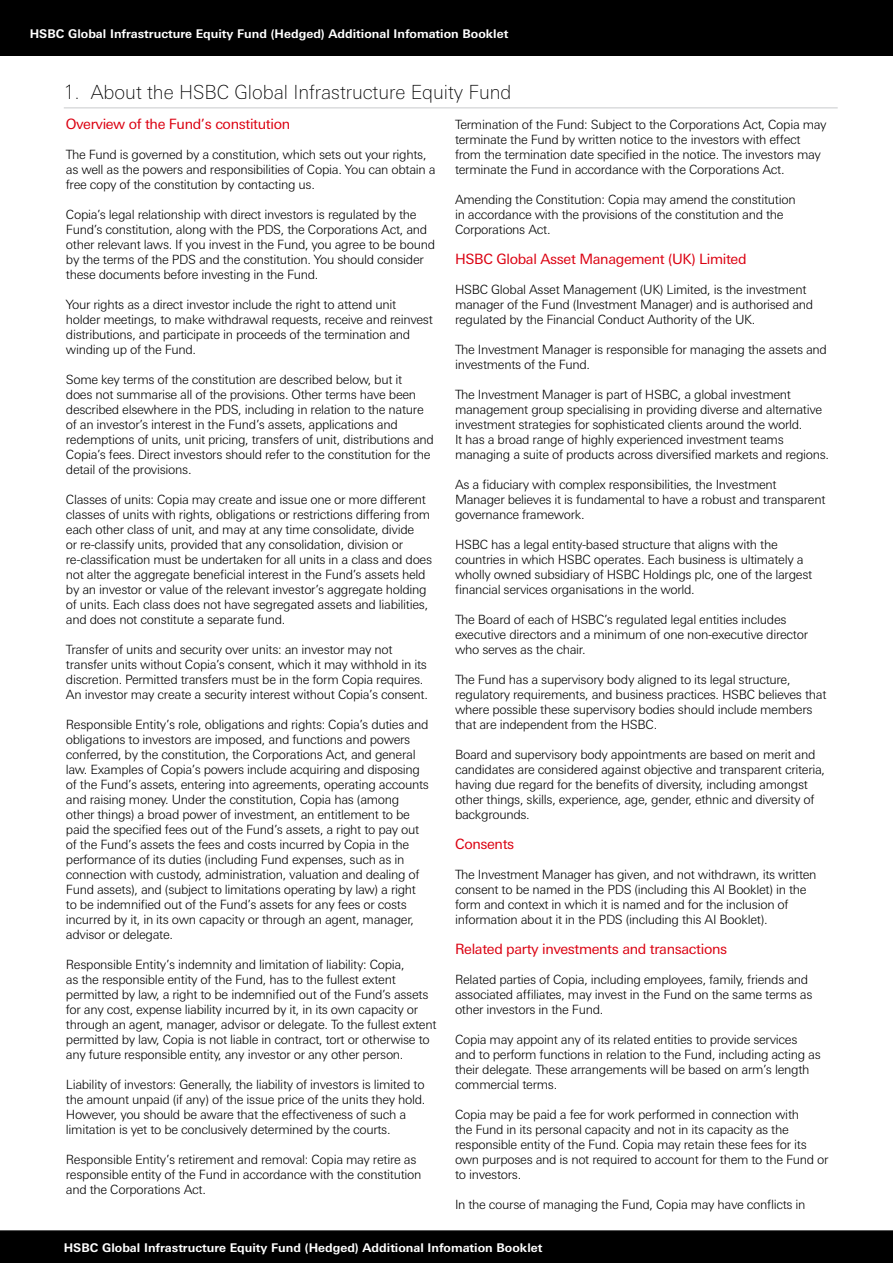
<style>
.page{position:relative;width:893px;height:1263px;background:#fff}
.page>*{position:absolute;margin:0;border:0;box-sizing:border-box;transform-origin:0 0}
.Artisan_heading_PDS{font:100 19.5px "Univers Nextfor HSBC";color:#000}
.t1{font:14.25px "Univers Nextfor HSBC";letter-spacing:-.025em;color:#db0011}
.t2{font:300 12.75px/15px "Univers Nextfor HSBC";letter-spacing:-.025em;color:#000}
.t3{font:700 12px "Univers Nextfor HSBC";color:#fff}
</style>
<div class="page">
<div style="left:0;top:0;width:893px;height:55px;background:#000"></div>
<div style="left:0;top:1230px;width:893px;height:33px;background:#000"></div>
<hr style="left:64px;top:108px;width:774px;height:1px;background:#c9cacc">
<p class="t3" style="left:30px;top:25px;width:480px">HSBC Global Infrastructure Equity Fund (Hedged) Additional Infomation Booklet</p>
<p class="Artisan_heading_PDS" style="left:64px;top:78px;width:449px">1. About the HSBC Global Infrastructure Equity Fund</p>
<p class="t1" style="left:66px;top:114px;width:226px">Overview of the Fund’s constitution</p>
<p class="t2" style="left:66px;top:146px;width:371px">The Fund is governed by a constitution, which sets out your rights, as well as the powers and responsibilities of Copia. You can obtain a free copy of the constitution by contacting us.</p>
<p class="t2" style="left:66px;top:206px;width:371px">Copia’s legal relationship with direct investors is regulated by the Fund’s constitution, along with the PDS, the Corporations Act, and other relevant laws. If you invest in the Fund, you agree to be bound by the terms of the PDS and the constitution. You should consider these documents before investing in the Fund.</p>
<p class="t2" style="left:66px;top:296px;width:368px">Your rights as a direct investor include the right to attend unit holder meetings, to make withdrawal requests, receive and reinvest distributions, and participate in proceeds of the termination and winding up of the Fund.</p>
<p class="t2" style="left:66px;top:371px;width:370px">Some key terms of the constitution are described below, but it<br>does not summarise all of the provisions. Other terms have been described elsewhere in the PDS, including in relation to the nature of an investor’s interest in the Fund’s assets, applications and redemptions of units, unit pricing, transfers of unit, distributions and Copia’s fees. Direct investors should refer to the constitution for the detail of the provisions.</p>
<p class="t2" style="left:66px;top:491px;width:368px">Classes of units: Copia may create and issue one or more different classes of units with rights, obligations or restrictions differing from each other class of unit, and may at any time consolidate, divide<br>or re-classify units, provided that any consolidation, division or re-classification must be undertaken for all units in a class and does not alter the aggregate beneficial interest in the Fund’s assets held by an investor or value of the relevant investor’s aggregate holding of units. Each class does not have segregated assets and liabilities, and does not constitute a separate fund.</p>
<p class="t2" style="left:66px;top:641px;width:364px">Transfer of units and security over units: an investor may not transfer units without Copia’s consent, which it may withhold in its discretion. Permitted transfers must be in the form Copia requires.<br>An investor may create a security interest without Copia’s consent.</p>
<p class="t2" style="left:66px;top:716px;width:365px">Responsible Entity’s role, obligations and rights: Copia’s duties and obligations to investors are imposed, and functions and powers conferred, by the constitution, the Corporations Act, and general law. Examples of Copia’s powers include acquiring and disposing of the Fund’s assets, entering into agreements, operating accounts and raising money. Under the constitution, Copia has (among other things) a broad power of investment, an entitlement to be paid the specified fees out of the Fund’s assets, a right to pay out of the Fund’s assets the fees and costs incurred by Copia in the performance of its duties (including Fund expenses, such as in connection with custody, administration, valuation and dealing of Fund assets), and (subject to limitations operating by law) a right to be indemnified out of the Fund’s assets for any fees or costs incurred by it, in its own capacity or through an agent, manager, advisor or delegate.</p>
<p class="t2" style="left:66px;top:956px;width:372px">Responsible Entity’s indemnity and limitation of liability: Copia,<br>as the responsible entity of the Fund, has to the fullest extent permitted by law, a right to be indemnified out of the Fund’s assets for any cost, expense liability incurred by it, in its own capacity or through an agent, manager, advisor or delegate. To the fullest extent permitted by law, Copia is not liable in contract, tort or otherwise to any future responsible entity, any investor or any other person.</p>
<p class="t2" style="left:66px;top:1076px;width:361px">Liability of investors: Generally, the liability of investors is limited to the amount unpaid (if any) of the issue price of the units they hold.<br>However, you should be aware that the effectiveness of such a limitation is yet to be conclusively determined by the courts.</p>
<p class="t2" style="left:66px;top:1151px;width:357px">Responsible Entity’s retirement and removal: Copia may retire as responsible entity of the Fund in accordance with the constitution and the Corporations Act.</p>
<p class="t2" style="left:455px;top:116px;width:373px">Termination of the Fund: Subject to the Corporations Act, Copia may terminate the Fund by written notice to the investors with effect from the termination date specified in the notice. The investors may terminate the Fund in accordance with the Corporations Act.</p>
<p class="t2" style="left:455px;top:191px;width:342px">Amending the Constitution: Copia may amend the constitution in accordance with the provisions of the constitution and the<br>Corporations Act.</p>
<p class="t1" style="left:455px;top:249px;width:293px">HSBC Global Asset Management (UK) Limited</p>
<p class="t2" style="left:455px;top:281px;width:360px">HSBC Global Asset Management (UK) Limited, is the investment manager of the Fund (Investment Manager) and is authorised and regulated by the Financial Conduct Authority of the UK.</p>
<p class="t2" style="left:455px;top:341px;width:373px">The Investment Manager is responsible for managing the assets and investments of the Fund.</p>
<p class="t2" style="left:455px;top:386px;width:376px">The Investment Manager is part of HSBC, a global investment management group specialising in providing diverse and alternative investment strategies for sophisticated clients around the world.<br>It has a broad range of highly experienced investment teams managing a suite of products across diversified markets and regions.</p>
<p class="t2" style="left:455px;top:476px;width:372px">As a fiduciary with complex responsibilities, the Investment<br>Manager believes it is fundamental to have a robust and transparent governance framework.</p>
<p class="t2" style="left:455px;top:536px;width:359px">HSBC has a legal entity-based structure that aligns with the countries in which HSBC operates. Each business is ultimately a wholly owned subsidiary of HSBC Holdings plc, one of the largest financial services organisations in the world.</p>
<p class="t2" style="left:455px;top:611px;width:355px">The Board of each of HSBC’s regulated legal entities includes executive directors and a minimum of one non-executive director who serves as the chair.</p>
<p class="t2" style="left:455px;top:671px;width:373px">The Fund has a supervisory body aligned to its legal structure, regulatory requirements, and business practices. HSBC believes that where possible these supervisory bodies should include members that are independent from the HSBC.</p>
<p class="t2" style="left:455px;top:746px;width:372px">Board and supervisory body appointments are based on merit and candidates are considered against objective and transparent criteria, having due regard for the benefits of diversity, including amongst other things, skills, experience, age, gender, ethnic and diversity of backgrounds.</p>
<p class="t1" style="left:455px;top:834px;width:61px">Consents</p>
<p class="t2" style="left:455px;top:866px;width:363px">The Investment Manager has given, and not withdrawn, its written consent to be named in the PDS (including this AI Booklet) in the form and context in which it is named and for the inclusion of information about it in the PDS (including this AI Booklet).</p>
<p class="t1" style="left:455px;top:939px;width:274px">Related party investments and transactions</p>
<p class="t2" style="left:455px;top:971px;width:359px">Related parties of Copia, including employees, family, friends and associated affiliates, may invest in the Fund on the same terms as other investors in the Fund.</p>
<p class="t2" style="left:455px;top:1031px;width:367px">Copia may appoint any of its related entities to provide services and to perform functions in relation to the Fund, including acting as their delegate. These arrangements will be based on arm’s length commercial terms.</p>
<p class="t2" style="left:455px;top:1106px;width:375px">Copia may be paid a fee for work performed in connection with<br>the Fund in its personal capacity and not in its capacity as the responsible entity of the Fund. Copia may retain these fees for its own purposes and is not required to account for them to the Fund or to investors.</p>
<p class="t2" style="left:455px;top:1196px;width:352px">In the course of managing the Fund, Copia may have conflicts in</p>
<p class="t3" style="left:64px;top:1239px;width:480px">HSBC Global Infrastructure Equity Fund (Hedged) Additional Infomation Booklet</p>
</div>
